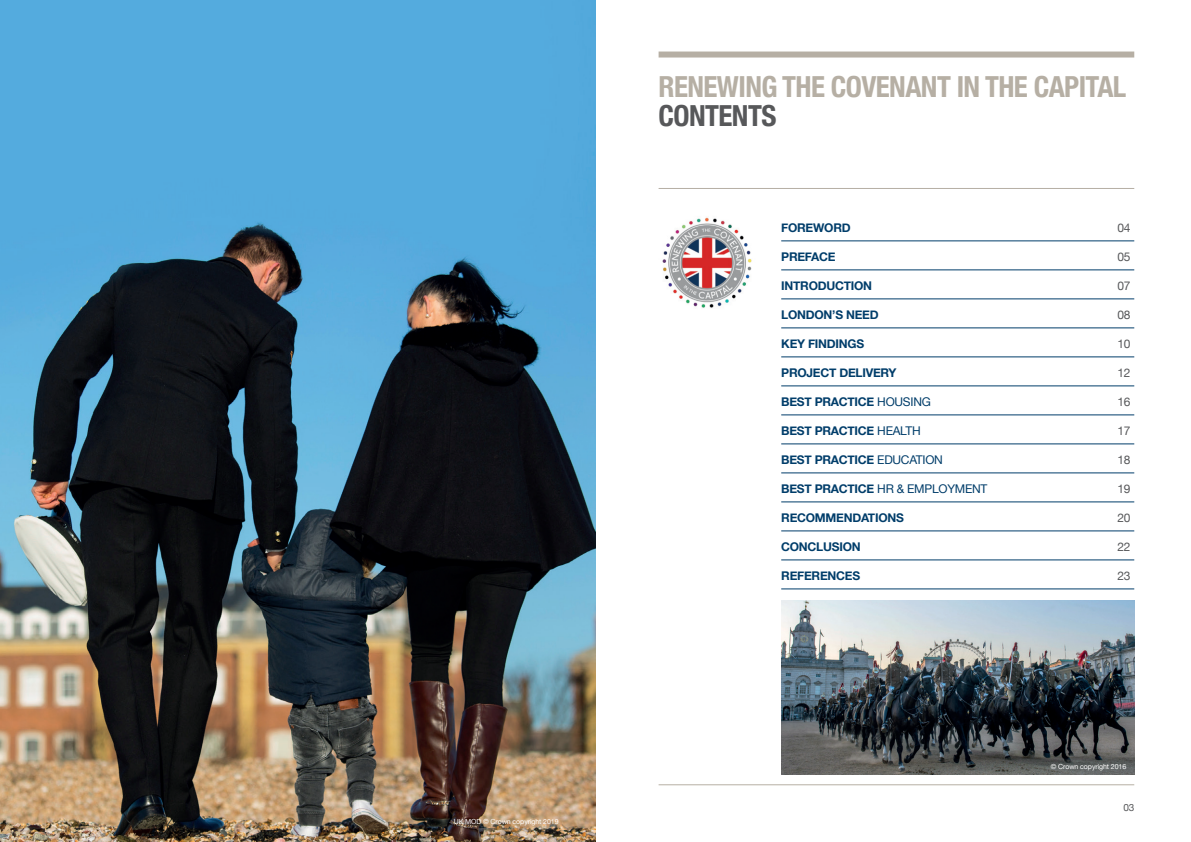
<style>
.page{position:relative;width:1191px;height:842px;background:#fff}
.page>*{position:absolute;margin:0;border:0;box-sizing:border-box;transform-origin:0 0}
.t1{font:700 condensed 29px "Helvetica Neue";letter-spacing:-.02em;color:#b6afa4}
.t2{font:700 condensed 29px "Helvetica Neue";letter-spacing:-.02em;color:#57585a}
.t3{font:700 12px "Helvetica Neue";letter-spacing:-.02em;color:#003d6a}
.t4{font:12px "Helvetica Neue";letter-spacing:-.02em;color:#57585a}
.t5{font:12px "Helvetica Neue";letter-spacing:-.02em;color:#003d6a}
.t6{font:10px "Helvetica Neue";color:#57585a}
.t7{font:7px "Helvetica Neue";letter-spacing:-.01em;color:#fff}
.s1{font-weight:400}
.s2{font-weight:700}
</style>
<div class="page">
<img style="left:781px;top:600px;width:353px;height:174px">
<img style="left:0;top:0;width:595px;height:842px">
<div style="left:658px;top:52px;width:476px;height:6px;background:#b6afa4"></div>
<hr style="left:658px;top:784px;width:476px;height:1px;background:#b6afa4">
<hr style="left:781px;top:241px;width:353px;height:1px;background:#003d6a">
<hr style="left:781px;top:270px;width:353px;height:1px;background:#003d6a">
<hr style="left:781px;top:299px;width:353px;height:1px;background:#003d6a">
<hr style="left:781px;top:328px;width:353px;height:1px;background:#003d6a">
<hr style="left:781px;top:357px;width:353px;height:1px;background:#003d6a">
<hr style="left:781px;top:386px;width:353px;height:1px;background:#003d6a">
<hr style="left:781px;top:415px;width:353px;height:1px;background:#003d6a">
<hr style="left:781px;top:444px;width:353px;height:1px;background:#003d6a">
<hr style="left:781px;top:473px;width:353px;height:1px;background:#003d6a">
<hr style="left:781px;top:502px;width:353px;height:1px;background:#003d6a">
<hr style="left:781px;top:531px;width:353px;height:1px;background:#003d6a">
<hr style="left:781px;top:560px;width:353px;height:1px;background:#003d6a">
<hr style="left:781px;top:589px;width:353px;height:1px;background:#003d6a">
<img style="left:662px;top:217px;width:90px;height:91px">
<hr style="left:658px;top:188px;width:476px;height:1px;background:#b6afa4">
<p class="t7" style="left:454px;top:817px;width:106px">UK MOD © Crown copyright 2019</p>
<h1 class="t1" style="left:658px;top:63px;width:469px">RENEWING THE COVENANT IN THE CAPITAL</h1>
<h1 class="t2" style="left:658px;top:92px;width:119px">CONTENTS</h1>
<p class="t3" style="left:781px;top:218px;width:71px">FOREWORD</p>
<p class="t4" style="left:1117px;top:219px;width:15px">04</p>
<p class="t3" style="left:781px;top:247px;width:56px">PREFACE</p>
<p class="t4" style="left:1117px;top:248px;width:15px">05</p>
<p class="t3" style="left:781px;top:276px;width:92px">INTRODUCTION</p>
<p class="t4" style="left:1117px;top:277px;width:15px">07</p>
<p class="t3" style="left:781px;top:305px;width:99px">LONDON’S NEED</p>
<p class="t4" style="left:1117px;top:306px;width:15px">08</p>
<p class="t3" style="left:781px;top:334px;width:84px">KEY FINDINGS</p>
<p class="t4" style="left:1117px;top:335px;width:15px">10</p>
<p class="t3" style="left:781px;top:363px;width:117px">PROJECT DELIVERY</p>
<p class="t4" style="left:1117px;top:364px;width:15px">12</p>
<p class="t3" style="left:781px;top:392px;width:151px">BEST PRACTICE <span class="s1">HOUSING</span></p>
<p class="t4" style="left:1117px;top:393px;width:15px">16</p>
<p class="t3" style="left:781px;top:421px;width:141px">BEST PRACTICE <span class="s1">HEALTH</span></p>
<p class="t4" style="left:1117px;top:422px;width:15px">17</p>
<p class="t3" style="left:781px;top:450px;width:163px">BEST PRACTICE <span class="s1">EDUCATION</span></p>
<p class="t4" style="left:1117px;top:451px;width:15px">18</p>
<p class="t5" style="left:781px;top:480px;width:208px"><span class="s2">BEST PRACTICE</span> HR &amp; EMPLOYMENT</p>
<p class="t4" style="left:1117px;top:480px;width:15px">19</p>
<p class="t3" style="left:781px;top:508px;width:124px">RECOMMENDATIONS</p>
<p class="t4" style="left:1117px;top:509px;width:15px">20</p>
<p class="t3" style="left:781px;top:537px;width:81px">CONCLUSION</p>
<p class="t4" style="left:1117px;top:538px;width:15px">22</p>
<p class="t3" style="left:781px;top:566px;width:80px">REFERENCES</p>
<p class="t4" style="left:1117px;top:567px;width:15px">23</p>
<p class="t7" style="left:1050px;top:761px;width:77px">© Crown copyright 2016</p>
<p class="t6" style="left:1123px;top:800px;width:12px">03</p>
</div>
